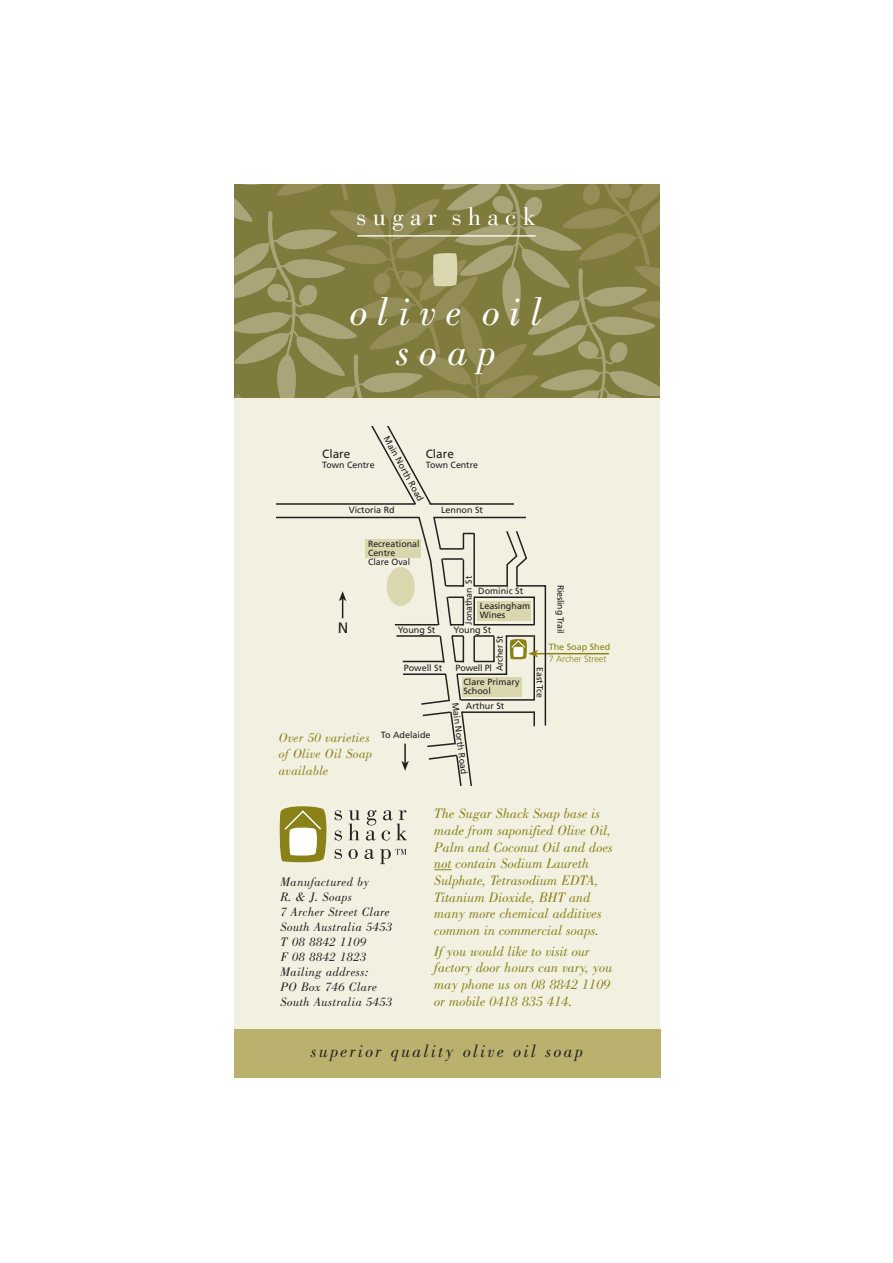
<style>
.page{position:relative;width:893px;height:1263px;background:#fff}
.page>*{position:absolute;margin:0;border:0;box-sizing:border-box;transform-origin:0 0}
.t1{font:italic 40.5px/40.5px "Bodoni";letter-spacing:.25em;color:#fff;text-align:center}
.t2{font:25.65px "Bodoni";letter-spacing:.25em;color:#fff}
.t3{font:italic 18px "Bodoni";letter-spacing:.125em;color:#231f20}
.t4{font:15px "Frutiger";color:#231f20}
.t5{font:italic 14.25px/16.6px "Bodoni";color:#8a8218}
.t6{font:italic 13.5px/16.5px "Bodoni";letter-spacing:.015em;color:#8a8218}
.t7{font:italic 12.75px/15px "Bodoni";letter-spacing:.025em;color:#231f20}
.t8{font:12px "Frutiger";color:#231f20}
.t9{font:9px/9px "Frutiger";color:#231f20}
.t10{font:9px "Frutiger";letter-spacing:-.02em;color:#231f20}
.t11{font:300 9px "Frutiger";color:#8a8218}
.t12{font:9px "Frutiger";color:#8a8218}
</style>
<div class="page">
<div style="left:234px;top:395px;width:426px;height:678px;background:#f2f0e1"></div>
<hr style="left:535px;top:653px;width:74px;height:1px;background:#8a8218">
<svg style="left:277px;top:427px;width:270px;height:359px"></svg>
<svg style="left:234px;top:185px;width:426px;height:213px;background:#8d8850"></svg>
<hr style="left:357px;top:235px;width:178px;height:2px;background:#fff">
<svg style="left:279px;top:806px;width:48px;height:57px;background:#b6b16f"></svg>
<svg style="left:335px;top:849px;width:7px;height:10px"></svg>
<svg style="left:348px;top:849px;width:10px;height:10px"></svg>
<svg style="left:364px;top:849px;width:10px;height:10px"></svg>
<svg style="left:380px;top:849px;width:26px;height:15px"></svg>
<svg style="left:335px;top:831px;width:7px;height:10px"></svg>
<svg style="left:335px;top:810px;width:7px;height:10px"></svg>
<svg style="left:348px;top:810px;width:12px;height:30px"></svg>
<svg style="left:366px;top:810px;width:41px;height:31px"></svg>
<div style="left:234px;top:1029px;width:426px;height:48px;background:#b9b16d"></div>
<svg style="left:434px;top:869px;width:17px;height:1px"></svg>
<h2 class="t2" style="left:356px;top:207px;width:181px">sugar shack</h2>
<h1 class="t1" style="left:350px;top:295px;width:193px">olive oil soap</h1>
<p class="t8" style="left:322px;top:449px;width:30px">Clare</p>
<p class="t9" style="left:322px;top:462px;width:54px">Town Centre</p>
<p class="t9" style="left:389px;top:435px;width:74px;rotate:61deg">Main North Road</p>
<p class="t8" style="left:426px;top:449px;width:30px">Clare</p>
<p class="t9" style="left:426px;top:462px;width:54px">Town Centre</p>
<p class="t9" style="left:349px;top:506px;width:47px">Victoria Rd</p>
<p class="t9" style="left:441px;top:506px;width:44px">Lennon St</p>
<p class="t9" style="left:368px;top:540px;width:53px">Recreational<br>Centre<br>Clare Oval</p>
<p class="t4" style="left:338px;top:622px;width:12px">N</p>
<p class="t9" style="left:398px;top:626px;width:39px">Young St</p>
<p class="t9" style="left:404px;top:664px;width:40px">Powell St</p>
<p class="t6" style="left:279px;top:730px;width:95px">Over 50 varieties of Olive Oil Soap available</p>
<p class="t9" style="left:381px;top:731px;width:51px">To Adelaide</p>
<p class="t10" style="left:465px;top:625px;width:50px;rotate:-90deg">Jonathan St</p>
<p class="t10" style="left:564px;top:585px;width:51px;rotate:90deg">Riesling Trail</p>
<p class="t9" style="left:478px;top:587px;width:46px">Dominic St</p>
<p class="t9" style="left:480px;top:602px;width:52px">Leasingham<br>Wines</p>
<p class="t9" style="left:453px;top:626px;width:39px">Young St</p>
<p class="t10" style="left:496px;top:671px;width:37px;rotate:-90deg">Archer St</p>
<p class="t12" style="left:548px;top:644px;width:63px">The Soap Shed</p>
<p class="t11" style="left:548px;top:656px;width:59px">7 Archer Street</p>
<p class="t10" style="left:455px;top:664px;width:38px">Powell Pl</p>
<p class="t9" style="left:544px;top:667px;width:32px;rotate:90deg">East Tce</p>
<p class="t9" style="left:463px;top:678px;width:58px">Clare Primary<br>School</p>
<p class="t9" style="left:466px;top:702px;width:40px">Arthur St</p>
<p class="t9" style="left:459px;top:702px;width:74px;rotate:83deg">Main North Road</p>
<p class="t7" style="left:280px;top:876px;width:114px">Manufactured by<br>R. &amp; J. Soaps<br>7 Archer Street Clare<br>South Australia 5453<br>T 08 8842 1109<br>F 08 8842 1823<br>Mailing address:<br>PO Box 746 Clare<br>South Australia 5453</p>
<p class="t5" style="left:434px;top:807px;width:180px">The Sugar Shack Soap base is made from saponified Olive Oil,<br>Palm and Coconut Oil and does not contain Sodium Laureth<br>Sulphate, Tetrasodium EDTA,<br>Titanium Dioxide, BHT and many more chemical additives common in commercial soaps.</p>
<p class="t5" style="left:434px;top:944px;width:180px">If you would like to visit our factory door hours can vary, you may phone us on 08 8842 1109 or mobile 0418 835 414.</p>
<p class="t3" style="left:311px;top:1045px;width:274px">superior quality olive oil soap</p>
</div>
